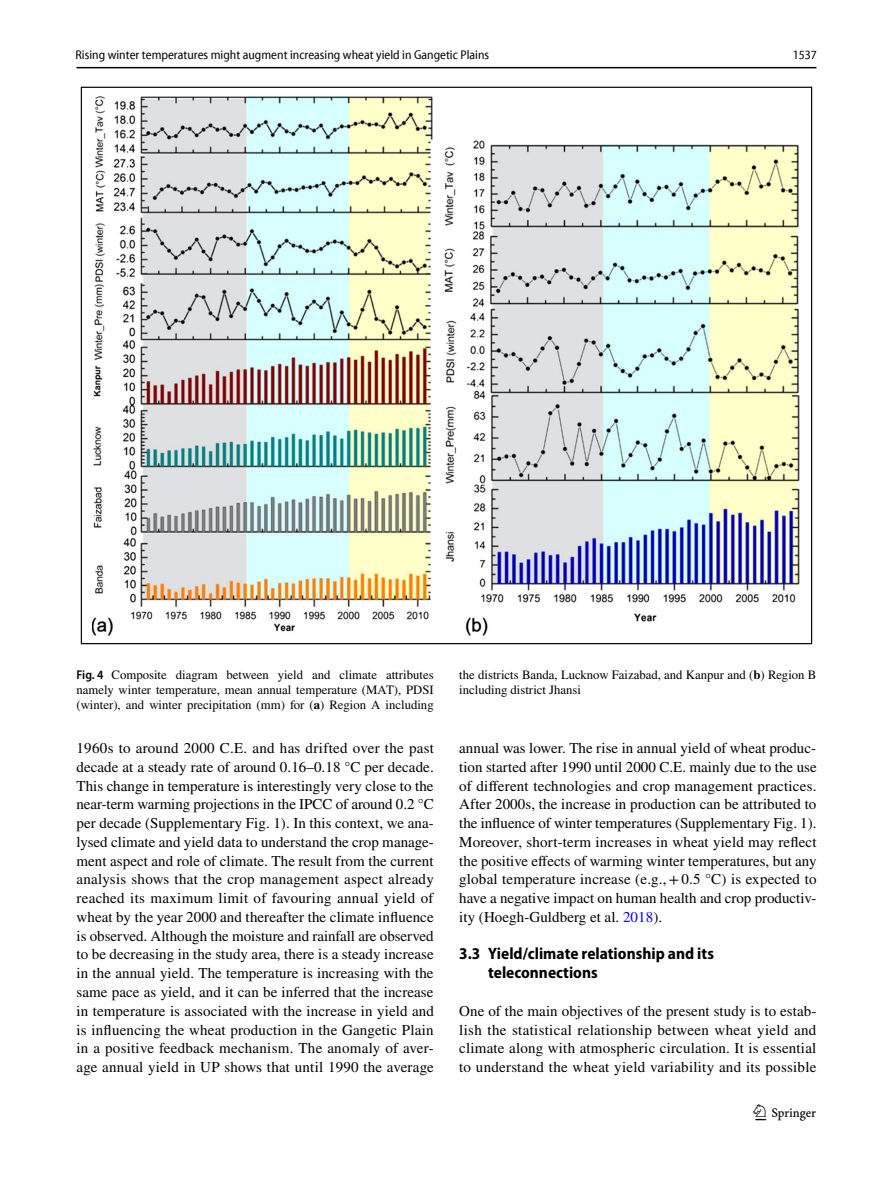
<style>
.page{position:relative;width:893px;height:1187px;background:#fff}
.page>*{position:absolute;margin:0;border:0;box-sizing:border-box;transform-origin:0 0}
.t1{font:22.5px "Springnew Regular 3";color:#000}
.t2{font:700 semi-condensed 16.5px/18.8px "Myriad Pro";color:#000}
.t3{font:15px/18.8px "STIX";letter-spacing:.015em;color:#000;text-align:justify}
.t4{font:12.75px/15px "STIX";color:#000;text-align:justify}
.t5{font:semi-condensed 12.75px "Myriad Pro Unic";color:#000}
.s1{font-family:"Myriad Pro";font-weight:600;font-stretch:semi-condensed}
.s2{font-weight:700}
.s3{color:#00f}
</style>
<div class="page">
<hr style="left:77px;top:67px;width:739px;height:1px;background:#000">
<svg style="left:81px;top:87px;width:731px;height:557px"></svg>
<img style="left:92px;top:95px;width:708px;height:541px">
<p class="t5" style="left:76px;top:50px;width:415px">Rising winter temperatures might augment increasing wheat yield in Gangetic Plains</p>
<p class="t5" style="left:793px;top:50px;width:26px">1537</p>
<p class="t4" style="left:77px;top:668px;width:359px"><span class="s1">Fig. 4</span> Composite diagram between yield and climate attributes namely winter temperature, mean annual temperature (MAT), PDSI (winter), and winter precipitation (mm) for (<span class="s2">a</span>) Region A including</p>
<p class="t4" style="left:459px;top:668px;width:359px">the districts Banda, Lucknow Faizabad, and Kanpur and (<span class="s2">b</span>) Region B including district Jhansi</p>
<p class="t3" style="left:77px;top:739px;width:359px">1960s to around 2000 C.E. and has drifted over the past decade at a steady rate of around 0.16–0.18 °C per decade.<br>This change in temperature is interestingly very close to the near-term warming projections in the IPCC of around 0.2 °C per decade (Supplementary Fig. 1). In this context, we ana&shy;lysed climate and yield data to understand the crop manage&shy;ment aspect and role of climate. The result from the current analysis shows that the crop management aspect already reached its maximum limit of favouring annual yield of wheat by the year 2000 and thereafter the climate influence is observed. Although the moisture and rainfall are observed to be decreasing in the study area, there is a steady increase in the annual yield. The temperature is increasing with the same pace as yield, and it can be inferred that the increase in temperature is associated with the increase in yield and is influencing the wheat production in the Gangetic Plain in a positive feedback mechanism. The anomaly of aver&shy;age annual yield in UP shows that until 1990 the average</p>
<p class="t3" style="left:459px;top:739px;width:359px">annual was lower. The rise in annual yield of wheat produc&shy;tion started after 1990 until 2000 C.E. mainly due to the use of different technologies and crop management practices.<br>After 2000s, the increase in production can be attributed to the influence of winter temperatures (Supplementary Fig. 1).<br>Moreover, short-term increases in wheat yield may reflect the positive effects of warming winter temperatures, but any global temperature increase (e.g.,+0.5 °C) is expected to have a negative impact on human health and crop productiv&shy;ity (Hoegh-Guldberg et al. <span class="s3">2018</span>).</p>
<p class="t2" style="left:488px;top:944px;width:227px;text-indent:-29px">3.3 Yield/climate relationship and its teleconnections</p>
<p class="t3" style="left:459px;top:1002px;width:359px">One of the main objectives of the present study is to estab&shy;lish the statistical relationship between wheat yield and climate along with atmospheric circulation. It is essential to understand the wheat yield variability and its possible</p>
<h1 class="t1" style="left:755px;top:1104px;width:62px">1 3</h1>
</div>
